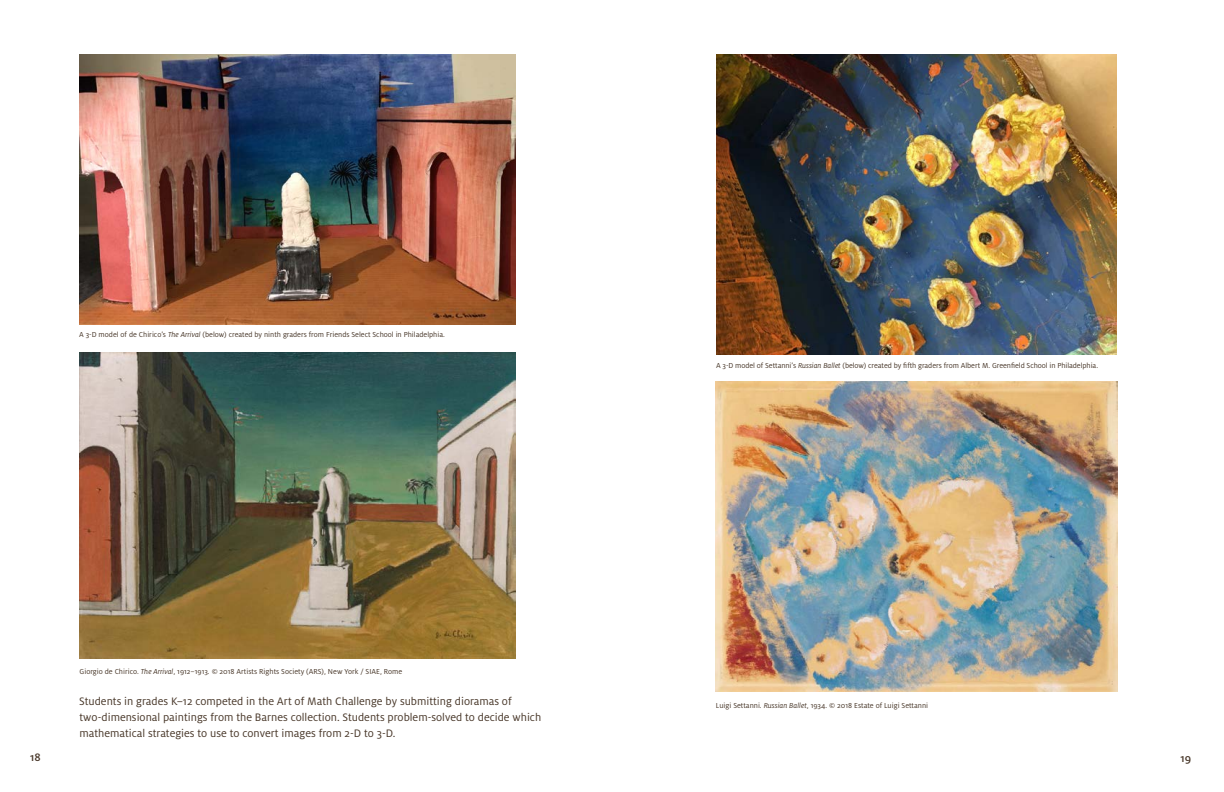
<style>
.page{position:relative;width:1224px;height:792px;background:#fff}
.page>*{position:absolute;margin:0;border:0;box-sizing:border-box;transform-origin:0 0}
.t1{font:12px/16px "Milo OT";color:#483729}
.t2{font:500 12px "Milo OT";color:#483729}
.t3{font:8px "Milo OT";color:#483729}
.s1{font-style:italic}
</style>
<div class="page">
<img style="left:79px;top:54px;width:436px;height:270px">
<img style="left:716px;top:382px;width:401px;height:310px">
<img style="left:716px;top:54px;width:400px;height:301px">
<img style="left:79px;top:352px;width:436px;height:306px">
<p class="t3" style="left:79px;top:331px;width:367px">A 3-D model of de Chirico’s <span class="s1">The Arrival</span> (below) created by ninth graders from Friends Select School in Philadelphia.</p>
<p class="t3" style="left:79px;top:668px;width:324px">Giorgio de Chirico. <span class="s1">The Arrival</span>, 1912–1913. © 2018 Artists Rights Society (ARS), New York / SIAE, Rome</p>
<p class="t1" style="left:79px;top:693px;width:463px">Students in grades K–12 competed in the Art of Math Challenge by submitting dioramas of two-dimensional paintings from the Barnes collection. Students problem-solved to decide which mathematical strategies to use to convert images from 2-D to 3-D.</p>
<p class="t3" style="left:716px;top:361px;width:384px">A 3-D model of Settanni’s <span class="s1">Russian Ballet</span> (below) created by fifth graders from Albert M. Greenfield School in Philadelphia.</p>
<p class="t3" style="left:716px;top:701px;width:214px">Luigi Settanni. <span class="s1">Russian Ballet</span>, 1934. © 2018 Estate of Luigi Settanni</p>
<h1 class="t2" style="left:30px;top:751px;width:12px">18</h1>
<h1 class="t2" style="left:1181px;top:751px;width:12px">19</h1>
</div>
